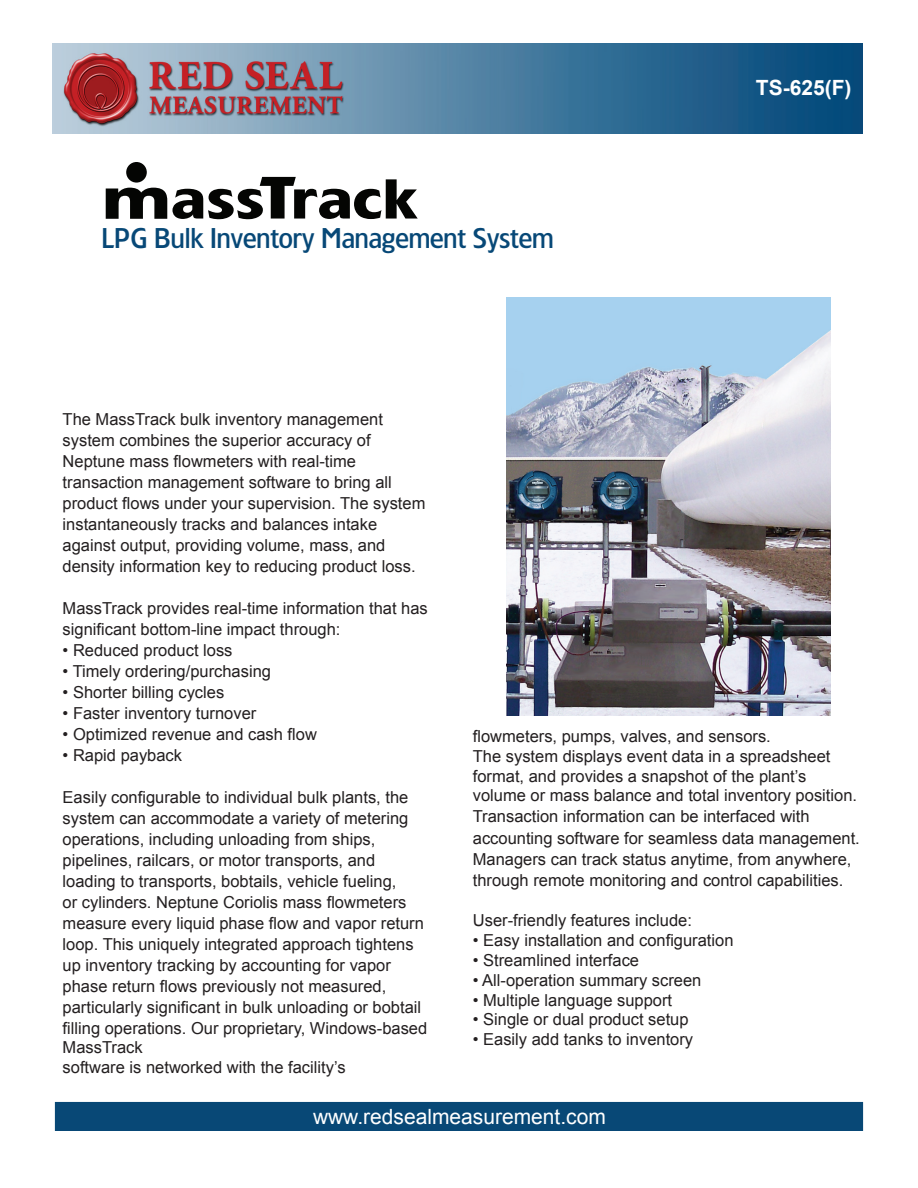
<style>
.page{position:relative;width:918px;height:1188px;background:#fff}
.page>*{position:absolute;margin:0;border:0;box-sizing:border-box;transform-origin:0 0}
.t1{font:500 27px "TF Forever";color:#074877}
.t2{font:21px "Arial";color:#fff}
.t3{font:700 21px "Arial";color:#fff}
.t4{font:16.5px/20.9px "Arial";color:#231f20}
</style>
<div class="page">
<img style="left:507px;top:297px;width:323px;height:419px">
<div style="left:126px;top:162px;width:21px;height:21px;background:#040503;border-radius:50%"></div>
<svg style="left:106px;top:177px;width:312px;height:42px"></svg>
<div style="left:52px;top:1099px;width:814px;height:35px;background:#084876;border:3px solid #fff"></div>
<img style="left:53px;top:43px;width:810px;height:91px">
<h1 class="t1" style="left:102px;top:221px;width:454px">LPG Bulk Inventory Management System</h1>
<p class="t3" style="left:756px;top:73px;width:97px">TS-625(F)</p>
<p class="t4" style="left:63px;top:408px;width:364px">The MassTrack bulk inventory management system combines the superior accuracy of Neptune mass flowmeters with real-time transaction management software to bring all product flows under your supervision. The system instantaneously tracks and balances intake against output, providing volume, mass, and density information key to reducing product loss.</p>
<p class="t4" style="left:63px;top:597px;width:367px">MassTrack provides real-time information that has significant bottom-line impact through:</p>
<p class="t4" style="left:63px;top:640px;width:171px">• Reduced product loss</p>
<p class="t4" style="left:63px;top:661px;width:210px">• Timely ordering/purchasing</p>
<p class="t4" style="left:63px;top:682px;width:163px">• Shorter billing cycles</p>
<p class="t4" style="left:63px;top:703px;width:195px">• Faster inventory turnover</p>
<p class="t4" style="left:63px;top:724px;width:256px">• Optimized revenue and cash flow</p>
<p class="t4" style="left:63px;top:745px;width:121px">• Rapid payback</p>
<p class="t4" style="left:63px;top:787px;width:366px">Easily configurable to individual bulk plants, the system can accommodate a variety of metering operations, including unloading from ships, pipelines, railcars, or motor transports, and loading to transports, bobtails, vehicle fueling,<br>or cylinders. Neptune Coriolis mass flowmeters measure every liquid phase flow and vapor return loop. This uniquely integrated approach tightens up inventory tracking by accounting for vapor phase return flows previously not measured, particularly significant in bulk unloading or bobtail filling operations. Our proprietary, Windows-based MassTrack<br>software is networked with the facility’s</p>
<p class="t4" style="left:473px;top:726px;width:389px">flowmeters, pumps, valves, and sensors.<br>The system displays event data in a spreadsheet format, and provides a snapshot of the plant’s volume or mass balance and total inventory position.<br>Transaction information can be interfaced with accounting software for seamless data management.<br>Managers can track status anytime, from anywhere, through remote monitoring and control capabilities.</p>
<p class="t4" style="left:473px;top:910px;width:221px">User-friendly features include:</p>
<p class="t4" style="left:473px;top:930px;width:262px">• Easy installation and configuration</p>
<p class="t4" style="left:473px;top:950px;width:168px">• Streamlined interface</p>
<p class="t4" style="left:473px;top:970px;width:230px">• All-operation summary screen</p>
<p class="t4" style="left:473px;top:989px;width:201px">• Multiple language support</p>
<p class="t4" style="left:473px;top:1009px;width:217px">• Single or dual product setup</p>
<p class="t4" style="left:473px;top:1029px;width:222px">• Easily add tanks to inventory</p>
<p class="t2" style="left:313px;top:1103px;width:294px">www.redsealmeasurement.com</p>
</div>
